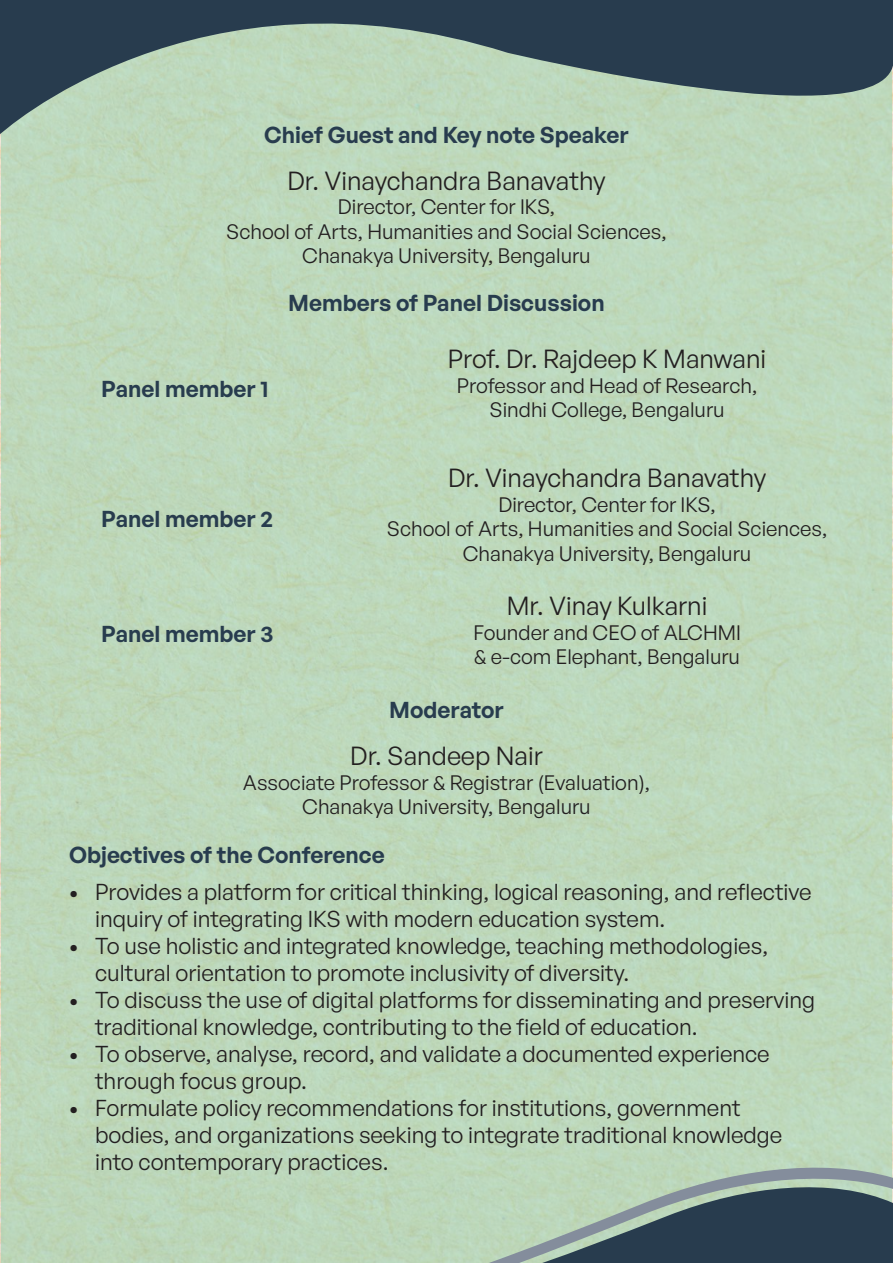
<style>
.page{position:relative;width:893px;height:1263px;background:#fff}
.page>*{position:absolute;margin:0;border:0;box-sizing:border-box;transform-origin:0 0}
.t1{font:25.65px "General Sans";color:#231f20}
.t2{font:22.5px/27px "General Sans";color:#231f20}
.t3{font:600 22.5px "General Sans";color:#283c4e}
.t4{font:20.4px/24.6px "General Sans";color:#231f20;text-align:center}
</style>
<div class="page">
<div style="left:1px;top:0;width:891px;height:1263px;background:#bdd8bb"></div>
<svg style="left:0;top:0;width:893px;height:145px"></svg>
<svg style="left:0;top:1157px;width:893px;height:106px"></svg>
<p class="t3" style="left:264px;top:120px;width:366px">Chief Guest and Key note Speaker</p>
<p class="t1" style="left:287px;top:164px;width:320px">Dr. Vinaychandra Banavathy</p>
<p class="t4" style="left:226px;top:194px;width:442px">Director, Center for IKS,<br>School of Arts, Humanities and Social Sciences,<br>Chanakya University, Bengaluru</p>
<p class="t3" style="left:101px;top:374px;width:169px">Panel member 1</p>
<p class="t3" style="left:288px;top:288px;width:318px">Members of Panel Discussion</p>
<p class="t1" style="left:448px;top:343px;width:320px">Prof. Dr. Rajdeep K Manwani</p>
<p class="t4" style="left:457px;top:373px;width:302px">Professor and Head of Research,<br>Sindhi College, Bengaluru</p>
<p class="t3" style="left:101px;top:505px;width:173px">Panel member 2</p>
<p class="t3" style="left:101px;top:619px;width:174px">Panel member 3</p>
<p class="t1" style="left:448px;top:462px;width:320px">Dr. Vinaychandra Banavathy</p>
<p class="t4" style="left:387px;top:491px;width:442px">Director, Center for IKS,<br>School of Arts, Humanities and Social Sciences,<br>Chanakya University, Bengaluru</p>
<p class="t1" style="left:507px;top:590px;width:202px">Mr. Vinay Kulkarni</p>
<p class="t4" style="left:473px;top:620px;width:269px;text-align:left">Founder and CEO of ALCHMI &amp; e-com Elephant, Bengaluru</p>
<p class="t3" style="left:389px;top:696px;width:116px">Moderator</p>
<p class="t1" style="left:350px;top:740px;width:194px">Dr. Sandeep Nair</p>
<p class="t4" style="left:243px;top:770px;width:409px">Associate Professor &amp; Registrar (Evaluation),<br>Chanakya University, Bengaluru</p>
<p class="t3" style="left:69px;top:841px;width:317px">Objectives of the Conference</p>
<p class="t2" style="left:95px;top:878px;width:718px;text-indent:-27px">• Provides a platform for critical thinking, logical reasoning, and reflective inquiry of integrating IKS with modern education system.</p>
<p class="t2" style="left:95px;top:932px;width:675px;text-indent:-27px">• To use holistic and integrated knowledge, teaching methodologies, cultural orientation to promote inclusivity of diversity.</p>
<p class="t2" style="left:95px;top:986px;width:722px;text-indent:-27px">• To discuss the use of digital platforms for disseminating and preserving traditional knowledge, contributing to the field of education.</p>
<p class="t2" style="left:95px;top:1040px;width:676px;text-indent:-27px">• To observe, analyse, record, and validate a documented experience through focus group.</p>
<p class="t2" style="left:95px;top:1094px;width:689px;text-indent:-27px">• Formulate policy recommendations for institutions, government bodies, and organizations seeking to integrate traditional knowledge into contemporary practices.</p>
</div>
